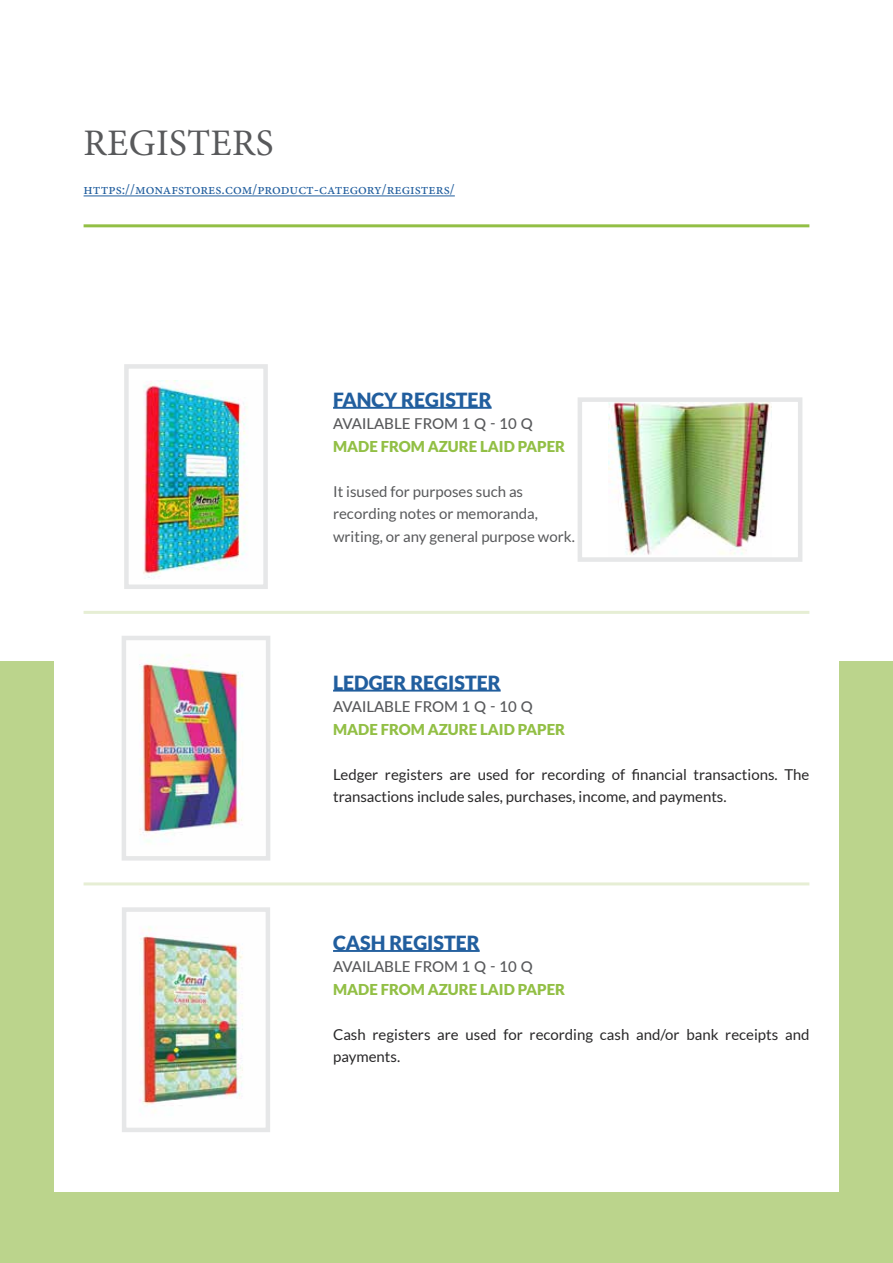
<style>
.page{position:relative;width:893px;height:1263px;background:#fff}
.page>*{position:absolute;margin:0;border:0;box-sizing:border-box;transform-origin:0 0}
.t1{font:37.5px "Minion Pro";letter-spacing:.01em;color:#58595b}
.t2{font:900 19.5px "Lato";color:#215e9e}
.t3{font:15px/22.5px "Lato";color:#292829}
.t4{font:15px/22.5px "Lato";color:#58595b}
.t5{font:900 15px "Lato";color:#92bf45}
.t6{font:500 15px "Lato";color:#58595b}
.t7{font:15px "Minion Pro";color:#215e9e}
</style>
<div class="page">
<div style="left:0;top:661px;width:893px;height:602px;background:#bbd48c"></div>
<div style="left:54px;top:54px;width:785px;height:1137px;background:#fff"></div>
<hr style="left:84px;top:196px;width:371px;height:1px;background:#215e9e">
<hr style="left:84px;top:224px;width:725px;height:3px;background:#92bf45">
<hr style="left:84px;top:611px;width:725px;height:3px;background:#e6eed4">
<hr style="left:84px;top:882px;width:725px;height:3px;background:#e6eed4">
<img style="left:143px;top:380px;width:105px;height:199px">
<div style="left:124px;top:364px;width:144px;height:225px;border:4px solid #e6e7e8"></div>
<hr style="left:333px;top:407px;width:159px;height:2px;background:#215e9e">
<img style="left:139px;top:654px;width:104px;height:188px">
<div style="left:122px;top:636px;width:148px;height:224px;border:4px solid #e6e7e8"></div>
<hr style="left:333px;top:690px;width:168px;height:1px;background:#215e9e">
<img style="left:139px;top:926px;width:104px;height:186px">
<div style="left:122px;top:907px;width:148px;height:225px;border:4px solid #e6e7e8"></div>
<hr style="left:333px;top:950px;width:147px;height:2px;background:#215e9e">
<img style="left:609px;top:402px;width:162px;height:153px">
<div style="left:578px;top:397px;width:224px;height:165px;border:4px solid #e6e7e8"></div>
<h1 class="t1" style="left:84px;top:118px;width:192px">REGISTERS</h1>
<p class="t7" style="left:84px;top:180px;width:373px">https://monafstores.com/product-category/registers/</p>
<h2 class="t2" style="left:333px;top:388px;width:160px">FANCY REGISTER</h2>
<p class="t6" style="left:333px;top:413px;width:201px">AVAILABLE FROM 1 Q - 10 Q</p>
<p class="t5" style="left:333px;top:437px;width:234px">MADE FROM AZURE LAID PAPER</p>
<p class="t4" style="left:333px;top:480px;width:243px">It isused for purposes such as recording notes or memoranda, writing, or any general purpose work.</p>
<h2 class="t2" style="left:333px;top:671px;width:169px">LEDGER REGISTER</h2>
<p class="t6" style="left:333px;top:696px;width:201px">AVAILABLE FROM 1 Q - 10 Q</p>
<p class="t5" style="left:333px;top:720px;width:234px">MADE FROM AZURE LAID PAPER</p>
<p class="t3" style="left:333px;top:763px;width:478px">Ledger registers are used for recording of financial transactions. The transactions include sales, purchases, income, and payments.</p>
<h2 class="t2" style="left:333px;top:931px;width:148px">CASH REGISTER</h2>
<p class="t6" style="left:333px;top:956px;width:201px">AVAILABLE FROM 1 Q - 10 Q</p>
<p class="t5" style="left:333px;top:981px;width:234px">MADE FROM AZURE LAID PAPER</p>
<p class="t3" style="left:333px;top:1023px;width:478px">Cash registers are used for recording cash and/or bank receipts and payments.</p>
</div>
